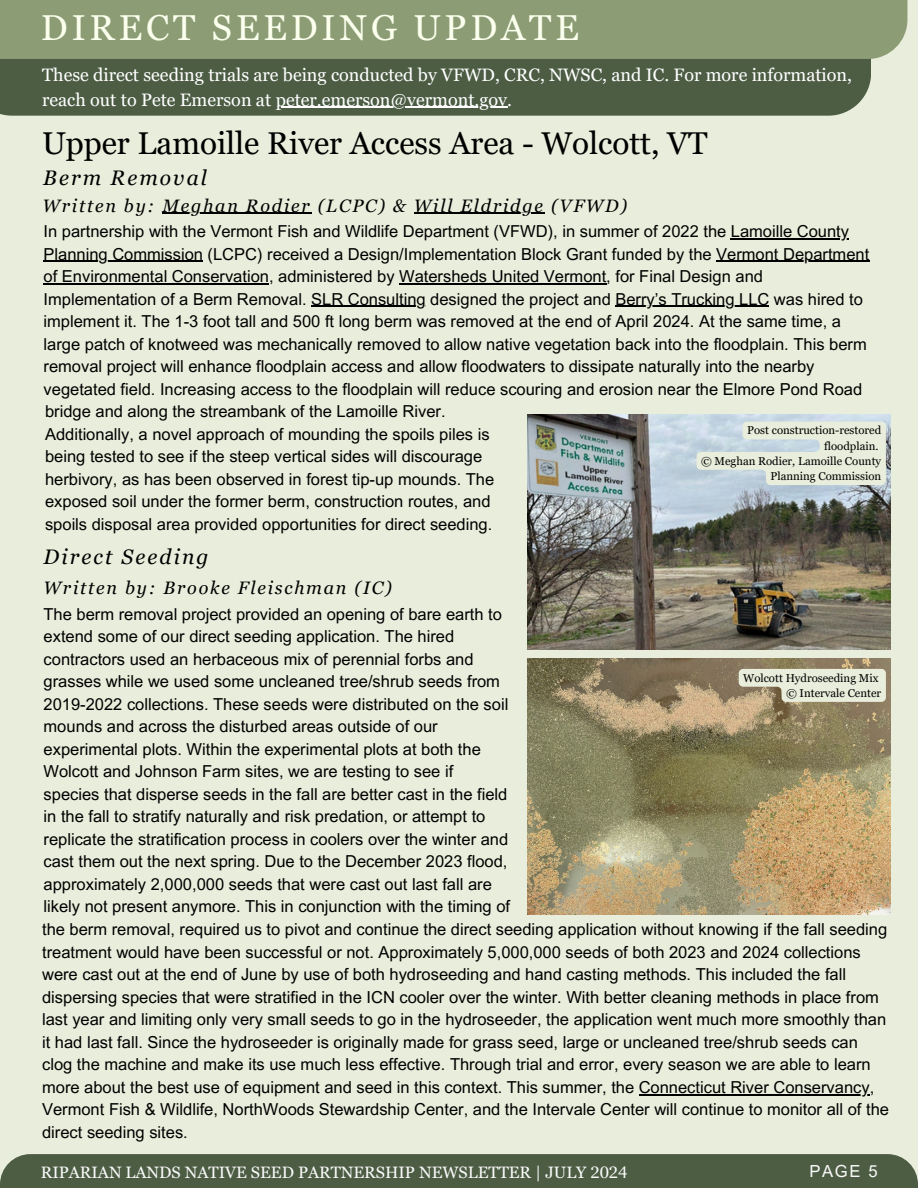
<style>
.page{position:relative;width:918px;height:1188px;background:#e9eddb}
.page>*{position:absolute;margin:0;border:0;box-sizing:border-box;transform-origin:0 0}
.t1{font:36px "Georgia Pro";letter-spacing:.11em;color:#fbffed}
.t2{font:31.5px "Georgia Pro";color:#000}
.t3{font:italic 21px "Georgia Pro";letter-spacing:.1em;color:#000}
.t4{font:18px/24.8px "Georgia Pro";color:#fff}
.t5{font:italic 18px "Georgia Pro";letter-spacing:.1em;color:#000}
.t6{font:16.65px "Arial MT Pro";color:#f9f9f9}
.t7{font:16.5px/22.5px "Arial MT Pro";color:#000}
.t8{font:16.5px "Georgia Pro";color:#f9f9f9}
.t9{font:11.4px/15.1px "Georgia Pro";color:#000;text-align:right}
.s1{font-style:italic}
</style>
<div class="page">
<div style="left:0;top:59px;width:871px;height:57px;background:#4c5d44"></div>
<hr style="left:276px;top:107px;width:231px;height:1px;background:#fff">
<div style="left:0;top:0;width:907px;height:59px;background:#8c9c74"></div>
<div style="left:0;top:1154px;width:918px;height:34px;background:#4c5d44"></div>
<img style="left:527px;top:658px;width:363px;height:257px">
<img style="left:527px;top:414px;width:363px;height:236px">
<svg style="left:697px;top:422px;width:189px;height:63px"></svg>
<svg style="left:739px;top:669px;width:147px;height:33px"></svg>
<hr style="left:731px;top:238px;width:118px;height:1px;background:#000">
<hr style="left:44px;top:261px;width:159px;height:1px;background:#000">
<hr style="left:716px;top:261px;width:153px;height:1px;background:#000">
<hr style="left:44px;top:283px;width:225px;height:1px;background:#000">
<hr style="left:399px;top:283px;width:207px;height:1px;background:#000">
<hr style="left:311px;top:306px;width:115px;height:1px;background:#000">
<hr style="left:615px;top:306px;width:154px;height:1px;background:#000">
<hr style="left:163px;top:213px;width:149px;height:1px;background:#000">
<hr style="left:414px;top:213px;width:131px;height:1px;background:#000">
<hr style="left:639px;top:1094px;width:231px;height:1px;background:#000">
<h5 class="t1" style="left:41px;top:7px;width:540px">DIRECT SEEDING UPDATE</h5>
<h1 class="t4" style="left:42px;top:62px;width:811px">These direct seeding trials are being conducted by VFWD, CRC, NWSC, and IC. For more information, reach out to Pete Emerson at peter.emerson@vermont.gov.</h1>
<h4 class="t2" style="left:42px;top:125px;width:667px">Upper Lamoille River Access Area - Wolcott, VT</h4>
<p class="t5" style="left:42px;top:195px;width:586px">Written by: Meghan Rodier (LCPC) &amp; Will Eldridge (VFWD)</p>
<p class="t3" style="left:43px;top:166px;width:165px">Berm Removal</p>
<p class="t7" style="left:44px;top:222px;width:807px">In partnership with the Vermont Fish and Wildlife Department (VFWD), in summer of 2022 the Lamoille County</p>
<h3 class="t7" style="left:44px;top:245px;width:827px">Planning Commission (LCPC) received a Design/Implementation Block Grant funded by the Vermont Department</h3>
<h5 class="t7" style="left:44px;top:267px;width:821px">of Environmental Conservation, administered by Watersheds United Vermont, for Final Design and<br>Implementation of a Berm Removal. SLR Consulting designed the project and Berry’s Trucking LLC was hired to</h5>
<h5 class="t7" style="left:44px;top:312px;width:825px">implement it. The 1-3 foot tall and 500 ft long berm was removed at the end of April 2024. At the same time, a large patch of knotweed was mechanically removed to allow native vegetation back into the floodplain. This berm removal project will enhance floodplain access and allow floodwaters to dissipate naturally into the nearby vegetated field. Increasing access to the floodplain will reduce scouring and erosion near the Elmore Pond Road</h5>
<h4 class="t7" style="left:45px;top:402px;width:451px">bridge and along the streambank of the Lamoille River.<br>Additionally, a novel approach of mounding the spoils piles is being tested to see if the steep vertical sides will discourage herbivory, as has been observed in forest tip-up mounds. The exposed soil under the former berm, construction routes, and spoils disposal area provided opportunities for direct seeding.</h4>
<p class="t9" style="left:747px;top:423px;width:136px">Post construction-restored floodplain.</p>
<p class="t9" style="left:701px;top:453px;width:182px">© Meghan Rodier, Lamoille County<br>Planning Commission</p>
<p class="t3" style="left:44px;top:545px;width:166px">Direct Seeding</p>
<p class="t5" style="left:44px;top:578px;width:350px">Written by: Brooke Fleischman (IC)</p>
<p class="t7" style="left:44px;top:605px;width:468px">The berm removal project provided an opening of bare earth to extend some of our direct seeding application. The hired contractors used an herbaceous mix of perennial forbs and grasses while we used some uncleaned tree/shrub seeds from 2019-2022 collections. These seeds were distributed on the soil mounds and across the disturbed areas outside of our experimental plots. Within the experimental plots at both the Wolcott and Johnson Farm sites, we are testing to see if species that disperse seeds in the fall are better cast in the field in the fall to stratify naturally and risk predation, or attempt to replicate the stratification process in coolers over the winter and cast them out the next spring. Due to the December 2023 flood, approximately 2,000,000 seeds that were cast out last fall are likely not present anymore. This in conjunction with the timing of</p>
<p class="t9" style="left:743px;top:670px;width:137px">Wolcott Hydroseeding Mix</p>
<p class="t9" style="left:786px;top:685px;width:97px"><span class="s1">©</span> Intervale Center</p>
<p class="t7" style="left:42px;top:920px;width:848px">the berm removal, required us to pivot and continue the direct seeding application without knowing if the fall seeding treatment would have been successful or not. Approximately 5,000,000 seeds of both 2023 and 2024 collections were cast out at the end of June by use of both hydroseeding and hand casting methods. This included the fall dispersing species that were stratified in the ICN cooler over the winter. With better cleaning methods in place from last year and limiting only very small seeds to go in the hydroseeder, the application went much more smoothly than it had last fall. Since the hydroseeder is originally made for grass seed, large or uncleaned tree/shrub seeds can clog the machine and make its use much less effective. Through trial and error, every season we are able to learn more about the best use of equipment and seed in this context. This summer, the Connecticut River Conservancy, Vermont Fish &amp; Wildlife, NorthWoods Stewardship Center, and the Intervale Center will continue to monitor all of the direct seeding sites.</p>
<h2 class="t8" style="left:41px;top:1163px;width:588px">RIPARIAN LANDS NATIVE SEED PARTNERSHIP NEWSLETTER | JULY 2024</h2>
<h3 class="t6" style="left:809px;top:1165px;width:70px">PAGE 5</h3>
</div>
